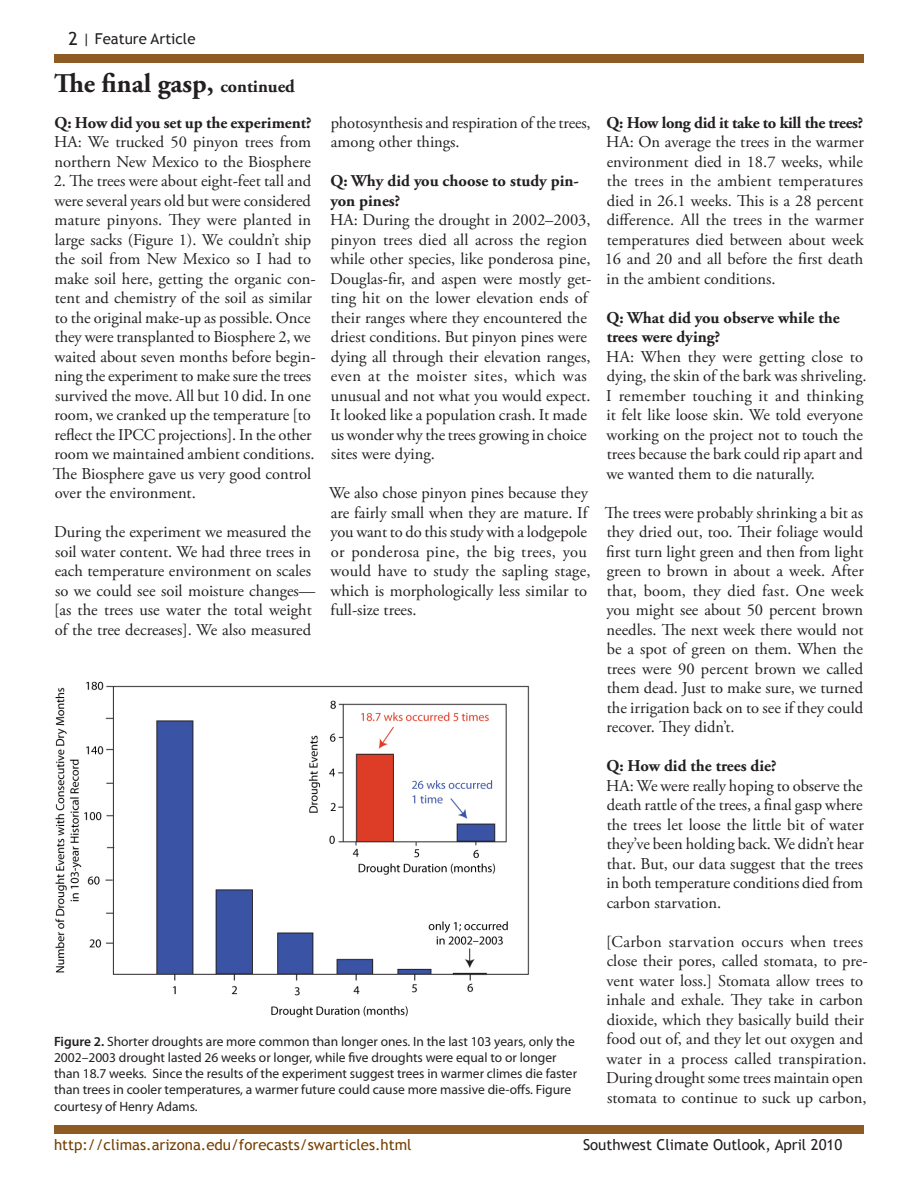
<style>
.page{position:relative;width:918px;height:1188px;background:#fff}
.page>*{position:absolute;margin:0;border:0;box-sizing:border-box;transform-origin:0 0}
.t1{font:700 27px "Adobe Garamond Pro";color:#231f20}
.t2{font:16.5px/19.5px "Adobe Garamond Pro";color:#231f20}
.t3{font:700 16.5px/19.5px "Adobe Garamond Pro";color:#231f20}
.t4{font:700 16.5px "Adobe Garamond Pro";letter-spacing:-.02em;color:#231f20}
.t5{font:15px "Trebuchet MS";color:#753f00}
.t6{font:15px "Trebuchet MS";color:#231f20}
.t7{font:13.5px/16.2px "Myriad Pro";color:#231f20}
.s1{font-size:18px}
.s2{font-weight:600}
</style>
<div class="page">
<div style="left:54px;top:1125px;width:810px;height:9px;background:#8f5b24"></div>
<div style="left:54px;top:54px;width:810px;height:9px;background:#8f5b24"></div>
<img style="left:55px;top:681px;width:475px;height:337px">
<p class="t6" style="left:69px;top:30px;width:129px"><span class="s1">2</span> | Feature Article</p>
<h1 class="t1" style="left:54px;top:67px;width:242px">The final gasp, <span class="s1">continued</span></h1>
<p class="t3" style="left:54px;top:113px;width:259px">Q: How did you set up the experiment?</p>
<p class="t2" style="left:54px;top:133px;width:258px">HA: We trucked 50 pinyon trees from northern New Mexico to the Biosphere</p>
<p class="t2" style="left:53px;top:172px;width:264px">2. The trees were about eight-feet tall and were several years old but were considered mature pinyons. They were planted in large sacks (Figure 1). We couldn’t ship the soil from New Mexico so I had to make soil here, getting the organic con&shy;tent and chemistry of the soil as similar to the original make-up as possible. Once they were transplanted to Biosphere 2, we waited about seven months before begin&shy;ning the experiment to make sure the trees survived the move. All but 10 did. In one room, we cranked up the temperature [to reflect the IPCC projections]. In the other room we maintained ambient conditions.<br>The Biosphere gave us very good control over the environment.</p>
<p class="t2" style="left:54px;top:523px;width:263px">During the experiment we measured the soil water content. We had three trees in each temperature environment on scales so we could see soil moisture changes— [as the trees use water the total weight of the tree decreases]. We also measured</p>
<p class="t2" style="left:331px;top:113px;width:261px">photosynthesis and respiration of the trees, among other things.</p>
<p class="t3" style="left:330px;top:171px;width:250px">Q: Why did you choose to study pin&shy;yon pines?</p>
<p class="t2" style="left:330px;top:211px;width:263px">HA: During the drought in 2002–2003, pinyon trees died all across the region while other species, like ponderosa pine, Douglas-fir, and aspen were mostly get&shy;ting hit on the lower elevation ends of their ranges where they encountered the driest conditions. But pinyon pines were dying all through their elevation ranges, even at the moister sites, which was unusual and not what you would expect.<br>It looked like a population crash. It made us wonder why the trees growing in choice sites were dying.</p>
<p class="t2" style="left:329px;top:484px;width:263px">We also chose pinyon pines because they are fairly small when they are mature. If you want to do this study with a lodgepole or ponderosa pine, the big trees, you would have to study the sapling stage, which is morphologically less similar to full-size trees.</p>
<p class="t7" style="left:54px;top:1033px;width:525px"><span class="s2">Figure 2.</span> Shorter droughts are more common than longer ones. In the last 103 years, only the 2002–2003 drought lasted 26 weeks or longer, while five droughts were equal to or longer than 18.7 weeks. Since the results of the experiment suggest trees in warmer climes die faster than trees in cooler temperatures, a warmer future could cause more massive die-offs. Figure courtesy of Henry Adams.</p>
<p class="t4" style="left:606px;top:113px;width:258px">Q: How long did it take to kill the trees?</p>
<p class="t2" style="left:605px;top:133px;width:261px;text-align:justify">HA: On average the trees in the warmer environment died in 18.7 weeks, while the trees in the ambient temperatures died in 26.1 weeks. This is a 28 percent difference. All the trees in the warmer temperatures died between about week 16 and 20 and all before the first death in the ambient conditions.</p>
<p class="t3" style="left:606px;top:308px;width:235px">Q: What did you observe while the trees were dying?</p>
<p class="t2" style="left:606px;top:347px;width:262px">HA: When they were getting close to dying, the skin of the bark was shriveling.<br>I remember touching it and thinking it felt like loose skin. We told everyone working on the project not to touch the trees because the bark could rip apart and we wanted them to die naturally.</p>
<p class="t2" style="left:605px;top:503px;width:260px;text-align:justify">The trees were probably shrinking a bit as they dried out, too. Their foliage would first turn light green and then from light green to brown in about a week. After that, boom, they died fast. One week you might see about 50 percent brown needles. The next week there would not be a spot of green on them. When the trees were 90 percent brown we called them dead. Just to make sure, we turned the irrigation back on to see if they could recover. They didn’t.</p>
<p class="t3" style="left:606px;top:757px;width:172px">Q: How did the trees die?</p>
<p class="t2" style="left:606px;top:776px;width:259px;text-align:justify">HA: We were really hoping to observe the death rattle of the trees, a final gasp where the trees let loose the little bit of water they’ve been holding back. We didn’t hear that. But, our data suggest that the trees in both temperature conditions died from carbon starvation.</p>
<p class="t2" style="left:606px;top:932px;width:263px">[Carbon starvation occurs when trees close their pores, called stomata, to pre&shy;vent water loss.] Stomata allow trees to inhale and exhale. They take in carbon dioxide, which they basically build their food out of, and they let out oxygen and water in a process called transpiration.<br>During drought some trees maintain open stomata to continue to suck up carbon,</p>
<p class="t5" style="left:54px;top:1135px;width:359px">http://climas.arizona.edu/forecasts/swarticles.html</p>
<p class="t6" style="left:583px;top:1135px;width:261px">Southwest Climate Outlook, April 2010</p>
</div>
